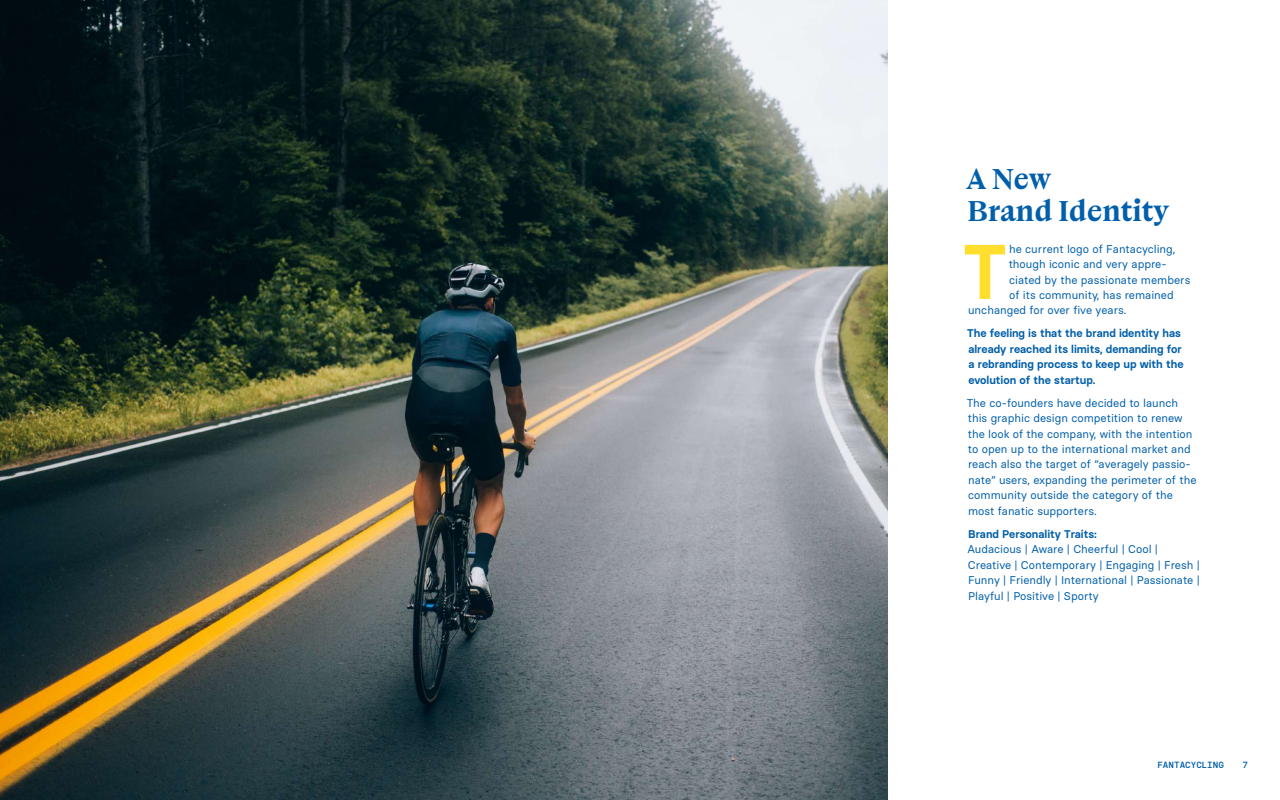
<style>
.page{position:relative;width:1280px;height:800px;background:#fff}
.page>*{position:absolute;margin:0;border:0;box-sizing:border-box;transform-origin:0 0}
.t1{font:600 77.2px "Basier Square Mono";color:#ffde2d}
.t2{font:700 30.7px/31.9px "Boogy Brut";color:#005fab}
.t3{font:11.2px/15.4px "Basier Square";color:#005fab}
.t4{font:600 11.2px/15.4px "Basier Square";color:#005fab}
.t5{font:500 9px "Basier Square Mono";color:#005fab}
</style>
<div class="page">
<img style="left:0;top:0;width:888px;height:800px">
<h2 class="t2" style="left:966px;top:163px;width:205px">A New<br>Brand Identity</h2>
<h1 class="t1" style="left:961px;top:224px;width:49px">T</h1>
<p class="t3" style="left:1009px;top:241px;width:168px">he current logo of Fantacycling,</p>
<p class="t3" style="left:1009px;top:256px;width:159px">though iconic and very appre-</p>
<p class="t3" style="left:1009px;top:272px;width:183px">ciated by the passionate members</p>
<p class="t3" style="left:1009px;top:287px;width:166px">of its community, has remained</p>
<p class="t3" style="left:968px;top:303px;width:160px">unchanged for over five years.</p>
<p class="t4" style="left:967px;top:326px;width:218px">The feeling is that the brand identity has already reached its limits, demanding for a rebranding process to keep up with the evolution of the startup.</p>
<p class="t3" style="left:967px;top:395px;width:231px">The co-founders have decided to launch this graphic design competition to renew the look of the company, with the intention to open up to the international market and reach also the target of “averagely passio&shy;nate” users, expanding the perimeter of the community outside the category of the most fanatic supporters.</p>
<p class="t4" style="left:968px;top:526px;width:130px">Brand Personality Traits:</p>
<p class="t3" style="left:968px;top:542px;width:234px">Audacious | Aware | Cheerful | Cool | Creative | Contemporary | Engaging | Fresh | Funny | Friendly | International | Passionate | Playful | Positive | Sporty</p>
<p class="t5" style="left:1157px;top:759px;width:68px">FANTACYCLING</p>
<p class="t5" style="left:1242px;top:759px;width:7px">7</p>
</div>
